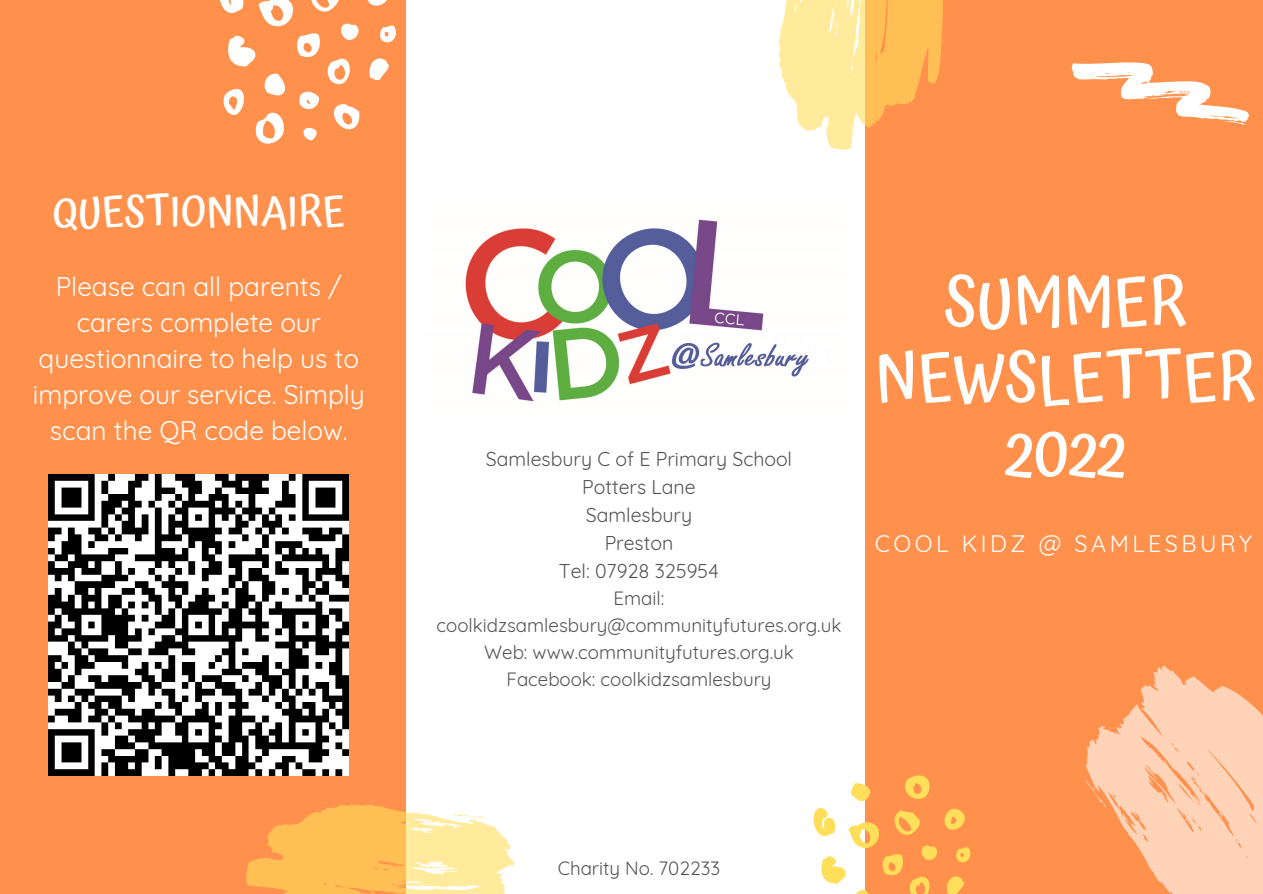
<style>
.page{position:relative;width:1263px;height:894px;background:#fff}
.page>*{position:absolute;margin:0;border:0;box-sizing:border-box;transform-origin:0 0}
.t1{font:500 65.7px/75.4px "Atma";color:#fff;text-align:center}
.t2{font:500 42px "Atma";color:#fff}
.t3{font:26.25px/36px "Quicksand";color:#fff;text-align:center}
.t4{font:23.25px "Quicksand";letter-spacing:.15em;color:#fff}
.t5{font:19.5px "Quicksand";color:#545454}
.t6{font:18.75px/27px "Quicksand";color:#545454;text-align:center}
</style>
<div class="page">
<div style="left:0;top:0;width:1263px;height:893px;background:#ff914d"></div>
<div style="left:406px;top:0;width:459px;height:893px;background:#fff"></div>
<svg style="left:779px;top:0;width:164px;height:150px"></svg>
<svg style="left:1071px;top:62px;width:178px;height:63px"></svg>
<svg style="left:905px;top:775px;width:25px;height:24px"></svg>
<svg style="left:851px;top:783px;width:19px;height:18px"></svg>
<svg style="left:813px;top:808px;width:158px;height:85px"></svg>
<svg style="left:1086px;top:666px;width:177px;height:227px;fill:#ffd3b7"></svg>
<svg style="left:1086px;top:778px;width:21px;height:30px"></svg>
<svg style="left:220px;top:0;width:176px;height:144px"></svg>
<svg style="left:245px;top:805px;width:270px;height:88px"></svg>
<img style="left:465px;top:219px;width:344px;height:183px">
<img style="left:49px;top:474px;width:300px;height:301px">
<p class="t2" style="left:53px;top:186px;width:294px">QUESTIONNAIRE</p>
<p class="t3" style="left:33px;top:268px;width:333px">Please can all parents / carers complete our questionnaire to help us to improve our service. Simply scan the QR code below.</p>
<p class="t5" style="left:486px;top:446px;width:308px">Samlesbury C of E Primary School</p>
<p class="t5" style="left:582px;top:474px;width:115px">Potters Lane</p>
<p class="t5" style="left:586px;top:502px;width:108px">Samlesbury</p>
<p class="t5" style="left:605px;top:530px;width:70px">Preston</p>
<p class="t5" style="left:559px;top:558px;width:162px">Tel: 07928 325954</p>
<p class="t6" style="left:437px;top:584px;width:406px">Email: coolkidzsamlesbury@communityfutures.org.uk</p>
<p class="t6" style="left:484px;top:638px;width:311px">Web: www.communityfutures.org.uk</p>
<p class="t6" style="left:506px;top:665px;width:267px">Facebook: coolkidzsamlesbury</p>
<p class="t1" style="left:875px;top:264px;width:382px">SUMMER<br>NEWSLETTER</p>
<p class="t1" style="left:1005px;top:415px;width:122px">2022</p>
<p class="t4" style="left:875px;top:529px;width:379px">COOL KIDZ @ SAMLESBURY</p>
<p class="t6" style="left:558px;top:854px;width:164px">Charity No. 702233</p>
</div>
